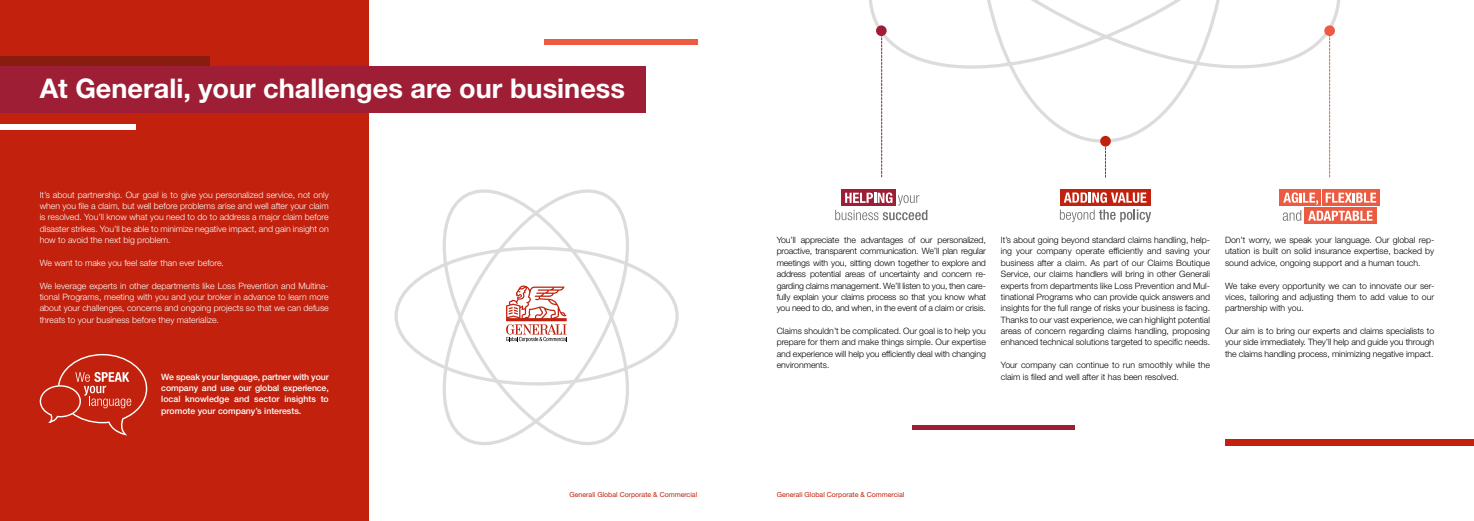
<style>
.page{position:relative;width:1474px;height:521px;background:#fff}
.page>*{position:absolute;margin:0;border:0;box-sizing:border-box;transform-origin:0 0}
.t1{font:700 27.12px "Helvetica Neue LT Std";color:#fff}
.t2{font:300 8.75px/11.4px "Helvetica Neue LT Std";color:#000;text-align:justify}
.t3{font:300 8.75px/11.4px "Helvetica Neue LT Std";color:#fff;text-align:justify}
.t4{font:500 8.75px/11.4px "Helvetica Neue LT Std";color:#fff;text-align:justify}
.t5{font:7px "Helvetica Neue LT Std";color:#c1210d}
</style>
<div class="page">
<div style="left:0;top:0;width:368px;height:521px;background:#c1210d"></div>
<div style="left:841px;top:189px;width:54px;height:17px;background:#9e1e35"></div>
<svg style="left:835px;top:192px;width:92px;height:28px"></svg>
<div style="left:1059px;top:189px;width:91px;height:17px;background:#c1210d"></div>
<svg style="left:1063px;top:192px;width:83px;height:11px"></svg>
<svg style="left:1059px;top:209px;width:92px;height:13px"></svg>
<div style="left:1322px;top:189px;width:57px;height:17px;background:#eb5a41"></div>
<div style="left:1279px;top:189px;width:41px;height:17px;background:#eb5a41"></div>
<div style="left:1304px;top:207px;width:72px;height:17px;background:#eb5a41"></div>
<svg style="left:1282px;top:192px;width:94px;height:29px"></svg>
<svg style="left:394px;top:189px;width:285px;height:256px"></svg>
<svg style="left:506px;top:285px;width:61px;height:57px"></svg>
<svg style="left:869px;top:0;width:471px;height:144px"></svg>
<div style="left:0;top:56px;width:209px;height:10px;background:#881c11"></div>
<div style="left:0;top:66px;width:646px;height:47px;background:#9e1e35"></div>
<div style="left:544px;top:40px;width:153px;height:5px;background:#eb5a41"></div>
<div style="left:876px;top:25px;width:10px;height:11px;background:#9e1e35;border-radius:50%"></div>
<div style="left:1324px;top:25px;width:10px;height:11px;background:#eb5a41;border-radius:50%"></div>
<div style="left:1100px;top:136px;width:10px;height:11px;background:#c1210d;border-radius:50%"></div>
<svg style="left:1329px;top:36px;width:1px;height:141px"></svg>
<svg style="left:881px;top:36px;width:1px;height:141px"></svg>
<svg style="left:1105px;top:146px;width:1px;height:31px"></svg>
<div style="left:0;top:124px;width:135px;height:5px;background:#fff"></div>
<svg style="left:39px;top:353px;width:109px;height:81px"></svg>
<div style="left:1224px;top:439px;width:249px;height:7px;background:#c1210d"></div>
<div style="left:912px;top:425px;width:162px;height:5px;background:#9e1e35"></div>
<h1 class="t1" style="left:40px;top:71px;width:587px">At Generali, your challenges are our business</h1>
<p class="t3" style="left:40px;top:188px;width:290px">It’s about partnership. Our goal is to give you personalized service, not only when you file a claim, but well before problems arise and well after your claim is resolved. You’ll know what you need to do to address a major claim before disaster strikes. You’ll be able to minimize negative impact, and gain insight on how to avoid the next big problem.</p>
<p class="t3" style="left:40px;top:257px;width:186px">We want to make you feel safer than ever before.</p>
<p class="t3" style="left:40px;top:279px;width:290px">We leverage experts in other departments like Loss Prevention and Multina&shy;tional Programs, meeting with you and your broker in advance to learn more about your challenges, concerns and ongoing projects so that we can defuse threats to your business before they materialize.</p>
<p class="t4" style="left:161px;top:371px;width:169px">We speak your language, partner with your company and use our global experience, local knowledge and sector insights to promote your company’s interests.</p>
<p class="t2" style="left:776px;top:234px;width:211px">You’ll appreciate the advantages of our personalized, proactive, transparent communication. We’ll plan regular meetings with you, sitting down together to explore and address potential areas of uncertainty and concern re&shy;garding claims management. We’ll listen to you, then care&shy;fully explain your claims process so that you know what you need to do, and when, in the event of a claim or crisis.</p>
<p class="t2" style="left:776px;top:325px;width:211px">Claims shouldn’t be complicated. Our goal is to help you prepare for them and make things simple. Our expertise and experience will help you efficiently deal with changing environments.</p>
<p class="t2" style="left:1000px;top:234px;width:211px">It’s about going beyond standard claims handling, help&shy;ing your company operate efficiently and saving your business after a claim. As part of our Claims Boutique Service, our claims handlers will bring in other Generali experts from departments like Loss Prevention and Mul&shy;tinational Programs who can provide quick answers and insights for the full range of risks your business is facing.<br>Thanks to our vast experience, we can highlight potential areas of concern regarding claims handling, proposing enhanced technical solutions targeted to specific needs.</p>
<p class="t2" style="left:1000px;top:359px;width:211px">Your company can continue to run smoothly while the claim is filed and well after it has been resolved.</p>
<p class="t2" style="left:1224px;top:234px;width:211px">Don’t worry, we speak your language. Our global rep&shy;utation is built on solid insurance expertise, backed by sound advice, ongoing support and a human touch.</p>
<p class="t2" style="left:1224px;top:279px;width:211px">We take every opportunity we can to innovate our ser&shy;vices, tailoring and adjusting them to add value to our partnership with you.</p>
<p class="t2" style="left:1224px;top:325px;width:211px">Our aim is to bring our experts and claims specialists to your side immediately. They’ll help and guide you through the claims handling process, minimizing negative impact.</p>
<p class="t5" style="left:569px;top:491px;width:129px">Generali Global Corporate &amp; Commercial</p>
<p class="t5" style="left:776px;top:491px;width:129px">Generali Global Corporate &amp; Commercial</p>
</div>
